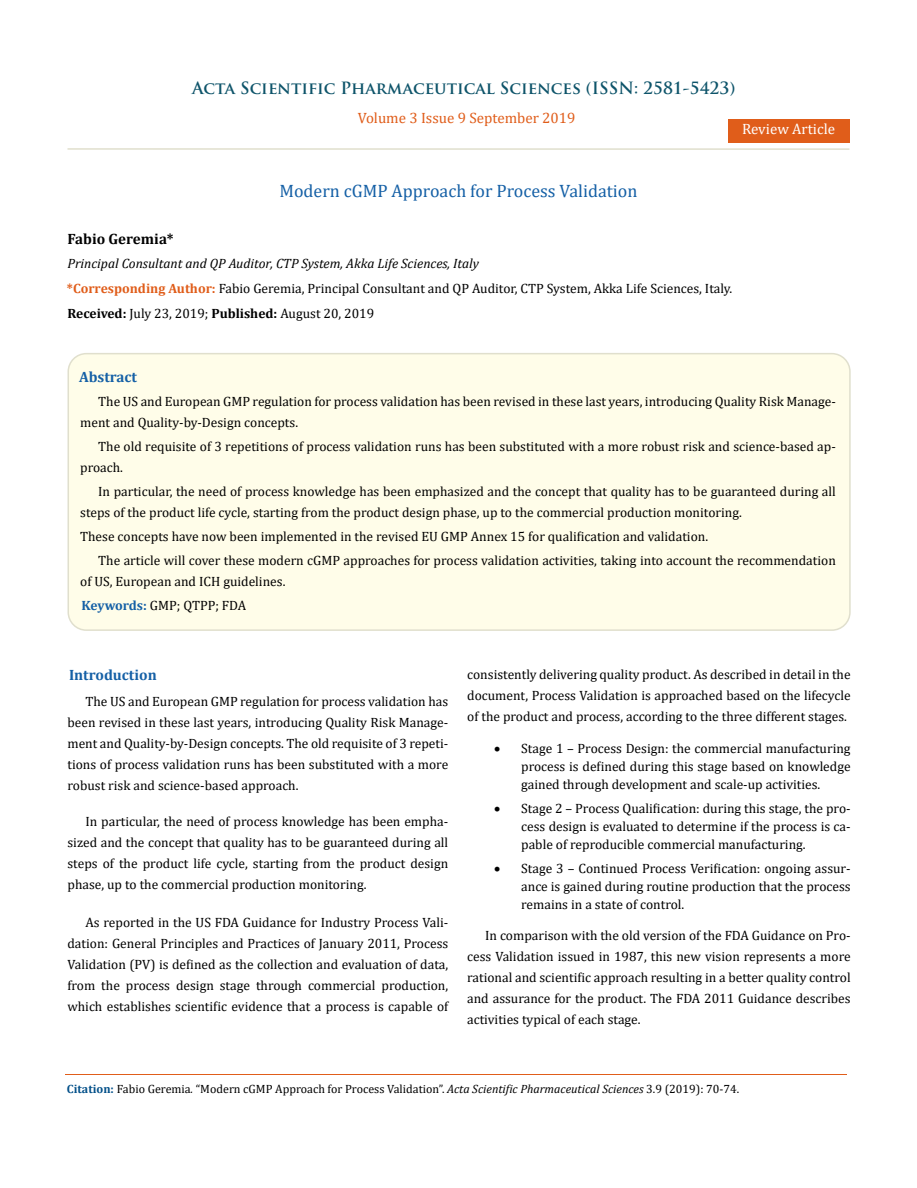
<style>
.page{position:relative;width:917px;height:1188px;background:#fff}
.page>*{position:absolute;margin:0;border:0;box-sizing:border-box;transform-origin:0 0}
.t1{font:18px "Cambria";color:#1560a6}
.t2{font:700 16.5px "Trajan Pro";color:#0e546a}
.t3{font:15px "Cambria";color:#e05d1a}
.t4{font:700 15px "Cambria";color:#1560a6}
.t5{font:700 15px "Cambria";color:#000}
.t6{font:15px "Cambria";color:#fff}
.t7{font:13.5px/21px "Cambria";color:#000;text-align:justify}
.t8{font:12px "Cambria";color:#000}
.s1{font-style:italic}
.s2{font-weight:700;color:#e05d1a}
.s3{font-weight:700}
.s4{font-weight:700;color:#1560a6}
.s5{font-weight:700;color:#035089}
</style>
<div class="page">
<div style="left:727px;top:119px;width:122px;height:23px;background:#e05d1a"></div>
<hr style="left:67px;top:148px;width:782px;height:2px;background:#e0dfcd">
<hr style="left:65px;top:1074px;width:782px;height:1px;background:#e05d1a">
<div style="left:68px;top:354px;width:781px;height:276px;background:#fffde9;border-radius:18px"></div>
<div style="left:67px;top:353px;width:783px;height:278px;border:2px solid #e0dfcd;border-radius:18px"></div>
<p class="t2" style="left:192px;top:77px;width:545px">Acta Scientific Pharmaceutical Sciences (ISSN: 2581-5423)</p>
<p class="t3" style="left:358px;top:109px;width:219px">Volume 3 Issue 9 September 2019</p>
<p class="t6" style="left:742px;top:120px;width:94px">Review Article</p>
<h1 class="t1" style="left:279px;top:180px;width:360px">Modern cGMP Approach for Process Validation</h1>
<p class="t5" style="left:67px;top:229px;width:107px">Fabio Geremia*</p>
<p class="t7" style="left:67px;top:252px;width:667px;line-height:24.6px"><span class="s1">Principal Consultant and QP Auditor, CTP System, Akka Life Sciences, Italy<br></span><span class="s2">*Corresponding Author:</span> Fabio Geremia, Principal Consultant and QP Auditor, CTP System, Akka Life Sciences, Italy.</p>
<p class="t7" style="left:67px;top:303px;width:308px"><span class="s3">Received:</span> July 23, 2019; <span class="s3">Published:</span> August 20, 2019</p>
<p class="t4" style="left:79px;top:366px;width:60px">Abstract</p>
<p class="t7" style="left:80px;top:391px;width:757px;text-indent:18px">The US and European GMP regulation for process validation has been revised in these last years, introducing Quality Risk Manage&shy;ment and Quality-by-Design concepts.</p>
<p class="t7" style="left:80px;top:436px;width:757px;text-indent:18px">The old requisite of 3 repetitions of process validation runs has been substituted with a more robust risk and science-based ap&shy;proach.</p>
<p class="t7" style="left:80px;top:481px;width:757px;text-indent:18px">In particular, the need of process knowledge has been emphasized and the concept that quality has to be guaranteed during all steps of the product life cycle, starting from the product design phase, up to the commercial production monitoring.</p>
<p class="t7" style="left:98px;top:525px;width:739px;line-height:24px;text-indent:-18px">These concepts have now been implemented in the revised EU GMP Annex 15 for qualification and validation.<br>The article will cover these modern cGMP approaches for process validation activities, taking into account the recommendation</p>
<p class="t7" style="left:80px;top:570px;width:207px;line-height:24px">of US, European and ICH guidelines.<br><span class="s4">Keywords:</span> GMP; QTPP; FDA</p>
<p class="t4" style="left:69px;top:665px;width:89px">Introduction</p>
<p class="t7" style="left:67px;top:691px;width:382px;text-indent:18px">The US and European GMP regulation for process validation has been revised in these last years, introducing Quality Risk Manage&shy;ment and Quality-by-Design concepts. The old requisite of 3 repeti&shy;tions of process validation runs has been substituted with a more robust risk and science-based approach.</p>
<p class="t7" style="left:67px;top:811px;width:382px;text-indent:18px">In particular, the need of process knowledge has been empha&shy;sized and the concept that quality has to be guaranteed during all steps of the product life cycle, starting from the product design phase, up to the commercial production monitoring.</p>
<p class="t7" style="left:67px;top:912px;width:382px;text-indent:18px">As reported in the US FDA Guidance for Industry Process Vali&shy;dation: General Principles and Practices of January 2011, Process Validation (PV) is defined as the collection and evaluation of data, from the process design stage through commercial production, which establishes scientific evidence that a process is capable of</p>
<p class="t7" style="left:467px;top:664px;width:385px">consistently delivering quality product. As described in detail in the document, Process Validation is approached based on the lifecycle of the product and process, according to the three different stages.</p>
<p class="t7" style="left:521px;top:739px;width:331px;line-height:18px;text-indent:-27px">• Stage 1 – Process Design: the commercial manufacturing process is defined during this stage based on knowledge gained through development and scale-up activities.</p>
<p class="t7" style="left:521px;top:799px;width:331px;line-height:18px;text-indent:-27px">• Stage 2 – Process Qualification: during this stage, the pro&shy;cess design is evaluated to determine if the process is ca&shy;pable of reproducible commercial manufacturing.</p>
<p class="t7" style="left:521px;top:859px;width:331px;line-height:18px;text-indent:-27px">• Stage 3 – Continued Process Verification: ongoing assur&shy;ance is gained during routine production that the process remains in a state of control.</p>
<p class="t7" style="left:467px;top:925px;width:385px;text-indent:18px">In comparison with the old version of the FDA Guidance on Pro&shy;cess Validation issued in 1987, this new vision represents a more rational and scientific approach resulting in a better quality control and assurance for the product. The FDA 2011 Guidance describes activities typical of each stage.</p>
<p class="t8" style="left:67px;top:1082px;width:674px"><span class="s5">Citation:</span> Fabio Geremia<span class="s1">.</span> “Modern cGMP Approach for Process Validation”. <span class="s1">Acta Scientific Pharmaceutical Sciences</span> 3.9 (2019): 70-74.</p>
</div>
